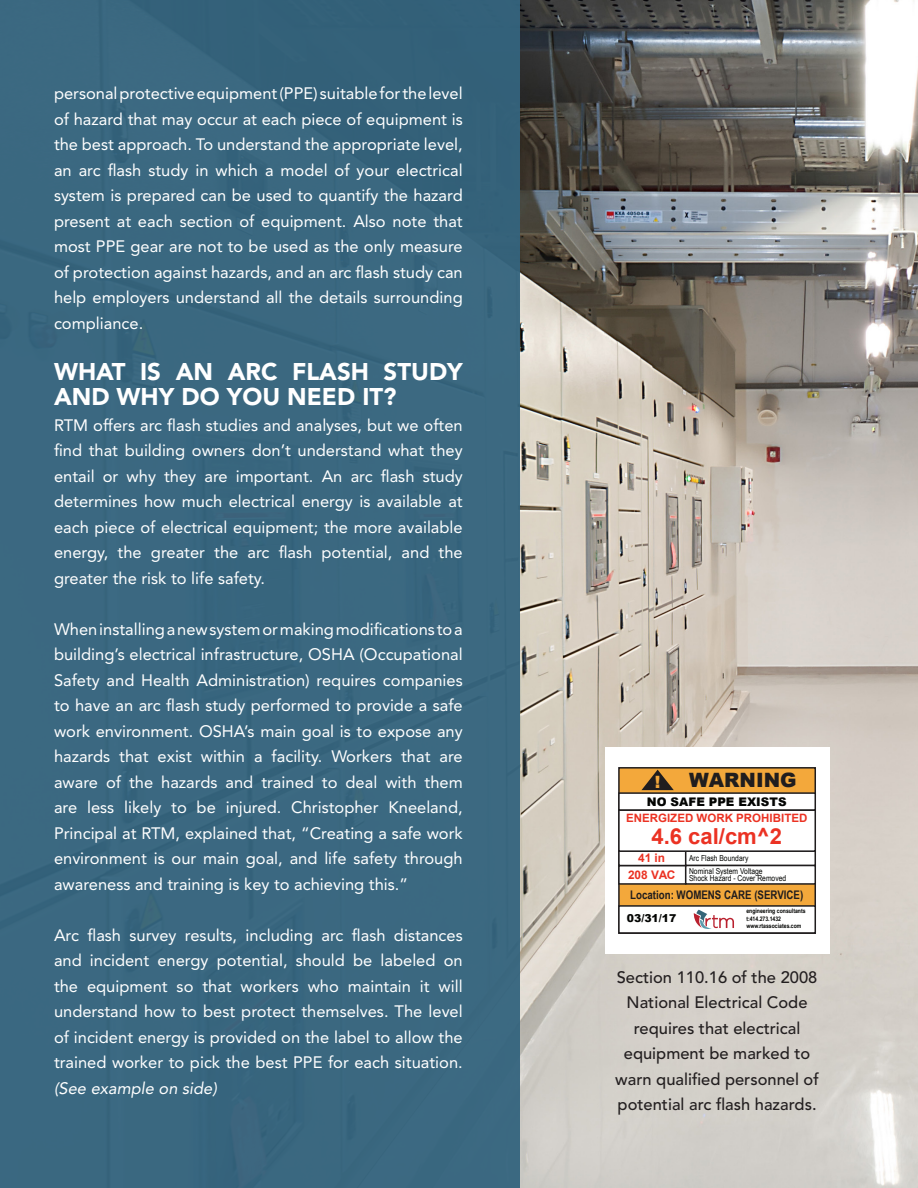
<style>
.page{position:relative;width:918px;height:1188px;background:#fff}
.page>*{position:absolute;margin:0;border:0;box-sizing:border-box;transform-origin:0 0}
.t1{font:900 24px/25.5px "Avenir LT Std";color:#fff}
.t2{font:700 22.05px "Arial";color:#eb3223}
.t3{font:900 19.8px "Arial";color:#201d1e}
.t4{font:900 16.95px "Arial";color:#f3a83b}
.t5{font:16.5px/25.5px "Avenir LT Std";color:#fff;text-align:justify}
.t6{font:500 16.5px/25.5px "Avenir LT Std";color:#231f20;text-align:center}
.t7{font:700 11.85px "Arial Narrow";color:#201d1e}
.t8{font:900 11.85px "Arial";color:#040503}
.t9{font:700 11.85px "Arial";color:#eb3223}
.t10{font:700 11.55px "Arial";color:#eb3223}
.t11{font:900 10.8px "Arial";color:#040503}
.t12{font:8.25px/7.2px "Arial Narrow";color:#040503}
.t13{font:700 6.3px/7.5px "Arial Narrow";color:#040503}
.s1{font-style:italic}
.s2{font-family:"Arial";font-weight:700;font-size:11.85px;color:#eb3223}
</style>
<div class="page">
<img style="left:520px;top:0;width:398px;height:1188px">
<div style="left:0;top:0;width:520px;height:1188px;background:#3b6881"></div>
<div style="left:605px;top:747px;width:224px;height:207px;background:#fff"></div>
<div style="left:618px;top:767px;width:198px;height:167px;background:#f3a83b;border:2px solid #201d1e"></div>
<div style="left:618px;top:792px;width:198px;height:19px;background:#fff;border:2px solid #201d1e"></div>
<div style="left:618px;top:905px;width:198px;height:29px;background:#fff;border:2px solid #201d1e"></div>
<div style="left:618px;top:865px;width:68px;height:20px;background:#fff;border:2px solid #201d1e"></div>
<div style="left:618px;top:850px;width:68px;height:16px;background:#fff;border:2px solid #201d1e"></div>
<div style="left:685px;top:850px;width:131px;height:16px;background:#fff"></div>
<div style="left:685px;top:865px;width:131px;height:20px;background:#fff;border:2px solid #201d1e"></div>
<div style="left:618px;top:809px;width:198px;height:43px;background:#fff;border:2px solid #201d1e"></div>
<svg style="left:642px;top:770px;width:32px;height:20px"></svg>
<svg style="left:694px;top:910px;width:40px;height:19px"></svg>
<p class="t5" style="left:54px;top:81px;width:410px">personal protective equipment (PPE) suitable for the level of hazard that may occur at each piece of equipment is the best approach. To understand the appropriate level, an arc flash study in which a model of your electrical system is prepared can be used to quantify the hazard present at each section of equipment. Also note that most PPE gear are not to be used as the only measure of protection against hazards, and an arc flash study can help employers understand all the details surrounding compliance.</p>
<p class="t1" style="left:54px;top:359px;width:410px">WHAT IS AN ARC FLASH STUDY<br>AND WHY DO YOU NEED IT?</p>
<p class="t5" style="left:54px;top:413px;width:410px">RTM offers arc flash studies and analyses, but we often find that building owners don’t understand what they entail or why they are important. An arc flash study determines how much electrical energy is available at each piece of electrical equipment; the more available energy, the greater the arc flash potential, and the greater the risk to life safety.</p>
<p class="t5" style="left:54px;top:617px;width:410px">When installing a new system or making modifications to a building’s electrical infrastructure, OSHA (Occupational Safety and Health Administration) requires companies to have an arc flash study performed to provide a safe work environment. OSHA’s main goal is to expose any hazards that exist within a facility. Workers that are aware of the hazards and trained to deal with them are less likely to be injured. Christopher Kneeland, Principal at RTM, explained that, “Creating a safe work environment is our main goal, and life safety through awareness and training is key to achieving this.”</p>
<p class="t5" style="left:54px;top:923px;width:410px">Arc flash survey results, including arc flash distances and incident energy potential, should be labeled on the equipment so that workers who maintain it will understand how to best protect themselves. The level of incident energy is provided on the label to allow the trained worker to pick the best PPE for each situation. <span class="s1">(See example on side)</span></p>
<p class="t3" style="left:689px;top:766px;width:109px">WARNING</p>
<p class="t8" style="left:647px;top:793px;width:141px">NO SAFE PPE EXISTS</p>
<p class="t4" style="left:655px;top:770px;width:7px">!</p>
<p class="t10" style="left:626px;top:810px;width:183px">ENERGIZED WORK PROHIBITED</p>
<h2 class="t2" style="left:651px;top:820px;width:132px">4.6 cal/cm^2</h2>
<p class="t9" style="left:638px;top:850px;width:29px">41 in</p>
<p class="t12" style="left:689px;top:867px;width:99px;text-indent:-61px"><span class="s2">208 VAC</span> Nominal System Voltage<br>Shock Hazard - Cover Removed</p>
<p class="t13" style="left:746px;top:907px;width:61px">engineering consultants t:414.273.1432 www.rtassociates.com</p>
<p class="t12" style="left:689px;top:854px;width:61px">Arc Flash Boundary</p>
<p class="t7" style="left:630px;top:886px;width:175px">Location: WOMENS CARE (SERVICE)</p>
<p class="t11" style="left:627px;top:911px;width:51px">03/31/17</p>
<p class="t6" style="left:615px;top:965px;width:205px">Section 110.16 of the 2008<br>National Electrical Code requires that electrical equipment be marked to warn qualified personnel of potential arc flash hazards.</p>
</div>
